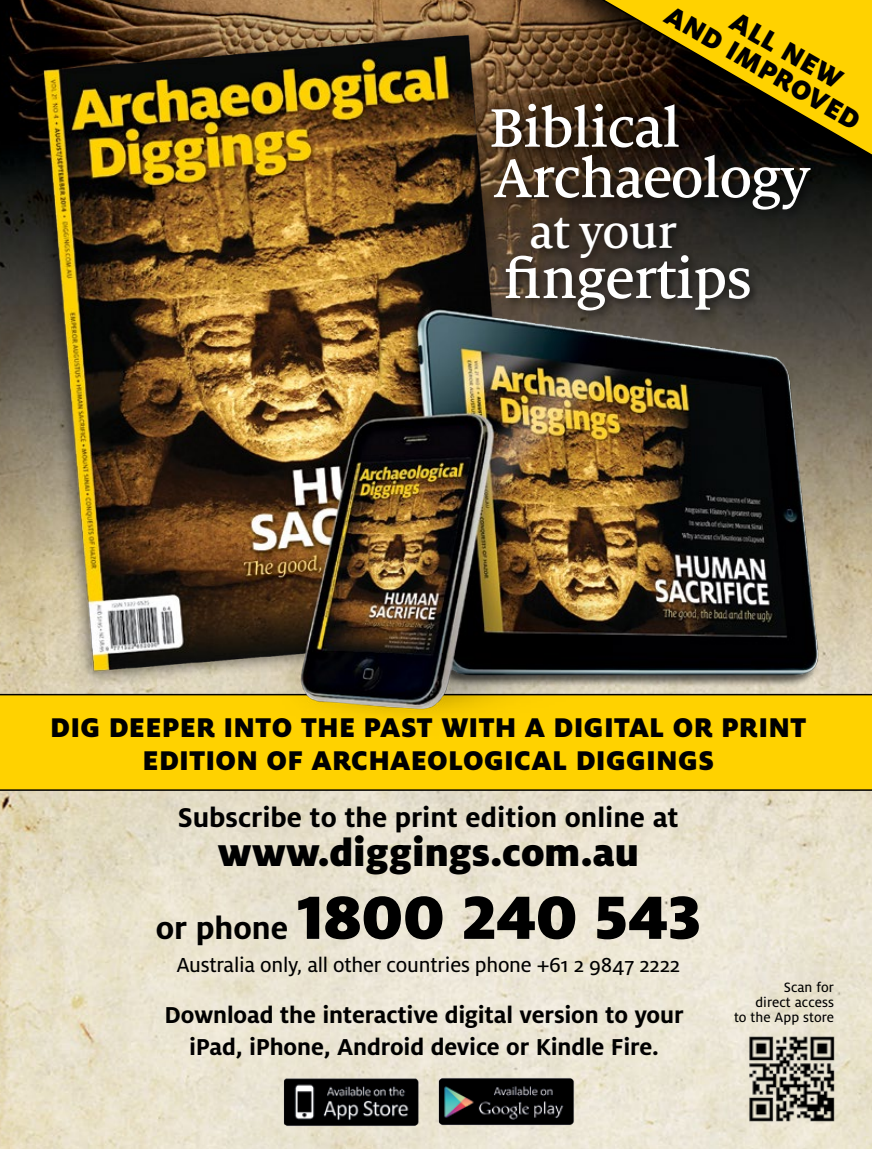
<style>
.page{position:relative;width:872px;height:1149px;background:#fff}
.page>*{position:absolute;margin:0;border:0;box-sizing:border-box;transform-origin:0 0}
.t1{font:900 67.5px "Milo OT";color:#000}
.t2{font:500 60px/50.4px "Milo Serif OT";letter-spacing:-.02em;color:#fff}
.t3{font:500 49.5px "Milo Serif OT";letter-spacing:-.02em;color:#fff}
.t4{font:900 42px "Milo OT";color:#000}
.t5{font:900 30px/33px "Milo OT";letter-spacing:.01em;color:#000;text-align:center}
.t6{font:700 30px "Milo OT";color:#000}
.t7{font:700 25.5px/31.5px "Milo OT";letter-spacing:-.01em;color:#000;text-align:center}
.t8{font:22.5px "Milo OT Text";letter-spacing:-.01em;color:#000}
.t9{font:15px/15px "Milo OT Text";letter-spacing:.005em;color:#000;text-align:right}
.s1{font-weight:700;font-size:34.5px}
</style>
<div class="page">
<img style="left:0;top:0;width:872px;height:1148px">
<div style="left:0;top:693px;width:872px;height:97px;background:#ffd200"></div>
<img style="left:0;top:13px;width:869px;height:733px">
<div style="left:520px;top:0;width:352px;height:217px;background:#000;opacity:.75"></div>
<svg style="left:543px;top:0;width:329px;height:191px;background:#a18108"></svg>
<div style="left:486px;top:98px;width:336px;height:225px;background:#000;opacity:.75"></div>
<img style="left:736px;top:1022px;width:111px;height:111px">
<img style="left:429px;top:1067px;width:153px;height:68px">
<img style="left:274px;top:1066px;width:153px;height:67px">
<p class="t5" style="left:675px;top:-2px;width:222px;rotate:30deg">AND IMPROVED</p>
<p class="t5" style="left:741px;top:5px;width:126px;rotate:30deg">ALL NEW</p>
<h2 class="t2" style="left:489px;top:104px;width:323px">Biblical<br>Archaeology</h2>
<h3 class="t3" style="left:529px;top:206px;width:149px">at your</h3>
<h2 class="t2" style="left:502px;top:255px;width:251px">fingertips</h2>
<p class="t5" style="left:50px;top:710px;width:758px">DIG DEEPER INTO THE PAST WITH A DIGITAL OR PRINT<br>EDITION OF ARCHAEOLOGICAL DIGGINGS</p>
<p class="t6" style="left:178px;top:800px;width:502px">Subscribe to the print edition online at</p>
<h3 class="t4" style="left:217px;top:828px;width:423px">www.diggings.com.au</h3>
<h1 class="t1" style="left:156px;top:878px;width:546px"><span class="s1">or phone</span> 1800 240 543</h1>
<p class="t8" style="left:176px;top:952px;width:505px">Australia only, all other countries phone +61 2 9847 2222</p>
<p class="t7" style="left:164px;top:998px;width:520px">Download the interactive digital version to your iPad, iPhone, Android device or Kindle Fire.</p>
<p class="t9" style="left:734px;top:979px;width:102px">Scan for<br>direct access<br>to the App store</p>
</div>
